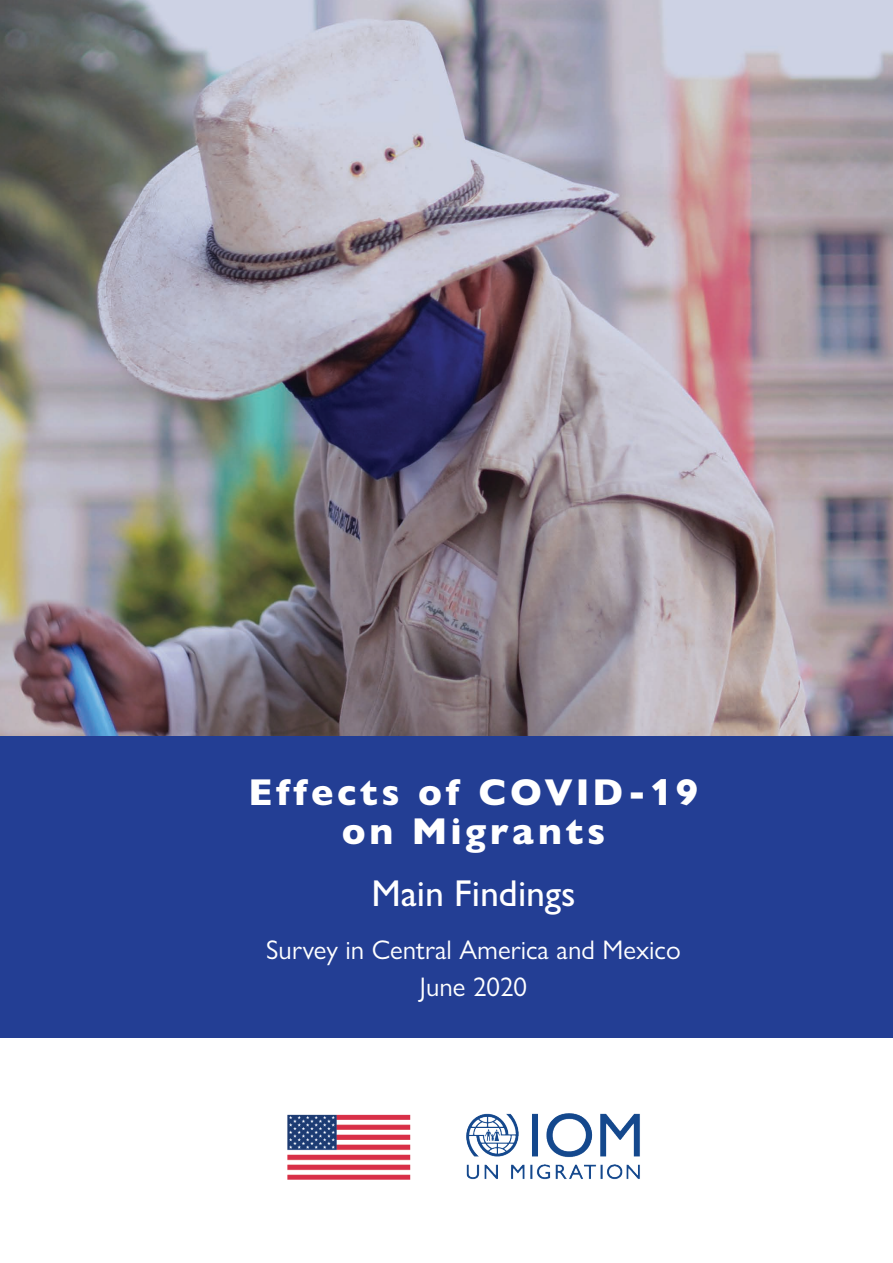
<style>
.page{position:relative;width:893px;height:1263px;background:#fff}
.page>*{position:absolute;margin:0;border:0;box-sizing:border-box;transform-origin:0 0}
.t1{font:800 37.5px/39px "Gill Sans Nova";letter-spacing:.1em;color:#fff;text-align:center}
.t2{font:500 37.5px "Gill Sans Nova";color:#fff}
.t3{font:27px/37.5px "Gill Sans Nova";color:#fff;text-align:center}
</style>
<div class="page">
<img style="left:0;top:0;width:893px;height:736px">
<div style="left:0;top:736px;width:893px;height:301px;background:#233e94"></div>
<img style="left:287px;top:1113px;width:353px;height:67px">
<h1 class="t1" style="left:249px;top:773px;width:451px">Effects of COVID-19 on Migrants</h1>
<h1 class="t2" style="left:371px;top:871px;width:206px">Main Findings</h1>
<p class="t3" style="left:266px;top:931px;width:416px">Survey in Central America and Mexico<br>June 2020</p>
</div>
